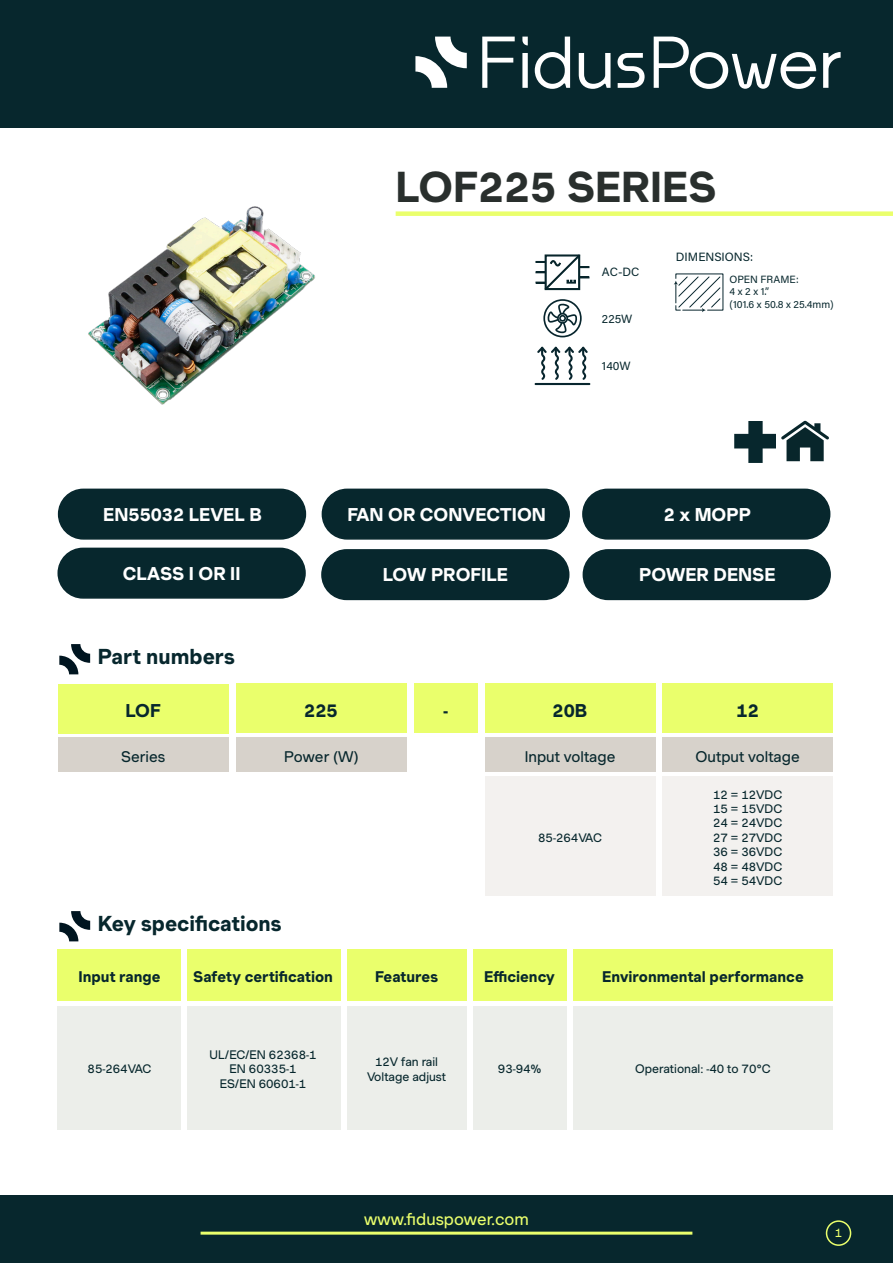
<style>
.page{position:relative;width:893px;height:1263px;background:#fff}
.page>*{position:absolute;margin:0;border:0;box-sizing:border-box;transform-origin:0 0}
._1st_Page_Part_Number{font:700 42px "Muoto";color:#292f2d}
.Green_Titles{font:700 21px "Muoto";color:#07272d}
._1st_Page_Features{font:700 18px "Muoto";color:#fff}
.Data_On_Left{font:700 18px "Muoto";color:#07272d}
.t1{font:16.5px "Muoto";color:#eaff6c}
.Data_On_Left-2{font:700 15px "Muoto";color:#07272d}
.Data_On_Left-3{font:15px "Muoto";color:#07272d}
.Data_On_Left-4{font:12px "Muoto";color:#07272d}
.Data_On_Left-5{font:12px "Acumin Variable Concept";color:#07272d}
.Data_On_Left-6{font:12px "Muoto";color:#eaff6c}
.Data_On_Left-7{font:10.5px "Acumin Variable Concept";color:#07272d}
</style>
<div class="page">
<div style="left:0;top:0;width:893px;height:128px;background:#07272d"></div>
<div style="left:0;top:1196px;width:893px;height:67px;background:#07272d"></div>
<hr style="left:201px;top:1231px;width:491px;height:3px;background:#eaff6c">
<div style="left:826px;top:1220px;width:25px;height:26px;border:2px solid #eaff6c;border-radius:50%"></div>
<div style="left:59px;top:489px;width:246px;height:50px;background:#07272d;border-radius:25px"></div>
<div style="left:58px;top:489px;width:248px;height:51px;border:2px solid #07272d;border-radius:25px"></div>
<div style="left:396px;top:211px;width:497px;height:5px;background:#eaff6c"></div>
<div style="left:58px;top:548px;width:247px;height:50px;background:#07272d;border-radius:25px"></div>
<div style="left:57px;top:548px;width:249px;height:51px;border:2px solid #07272d;border-radius:25px"></div>
<div style="left:583px;top:489px;width:247px;height:50px;background:#07272d;border-radius:25px"></div>
<div style="left:582px;top:489px;width:248px;height:51px;border:2px solid #07272d;border-radius:25px"></div>
<div style="left:322px;top:489px;width:247px;height:50px;background:#07272d;border-radius:25px"></div>
<div style="left:322px;top:489px;width:248px;height:51px;border:2px solid #07272d;border-radius:25px"></div>
<div style="left:322px;top:550px;width:247px;height:49px;background:#07272d;border-radius:25px"></div>
<div style="left:321px;top:549px;width:248px;height:51px;border:2px solid #07272d;border-radius:25px"></div>
<div style="left:583px;top:550px;width:247px;height:49px;background:#07272d;border-radius:25px"></div>
<div style="left:583px;top:549px;width:248px;height:51px;border:2px solid #07272d;border-radius:25px"></div>
<div style="left:58px;top:684px;width:170px;height:49px;background:#eaff6c"></div>
<div style="left:236px;top:683px;width:171px;height:50px;background:#eaff6c"></div>
<div style="left:485px;top:683px;width:170px;height:50px;background:#eaff6c"></div>
<div style="left:663px;top:683px;width:170px;height:50px;background:#eaff6c"></div>
<div style="left:58px;top:737px;width:170px;height:34px;background:#d7d2cb"></div>
<div style="left:485px;top:776px;width:170px;height:119px;background:#f3f1ef"></div>
<div style="left:414px;top:683px;width:64px;height:50px;background:#eaff6c"></div>
<div style="left:485px;top:738px;width:170px;height:34px;background:#d7d2cb"></div>
<div style="left:663px;top:776px;width:170px;height:119px;background:#f3f1ef"></div>
<div style="left:663px;top:738px;width:170px;height:34px;background:#d7d2cb"></div>
<div style="left:236px;top:737px;width:171px;height:34px;background:#d7d2cb"></div>
<div style="left:473px;top:1006px;width:93px;height:123px;background:#eceeea"></div>
<div style="left:57px;top:1006px;width:124px;height:123px;background:#eceeea"></div>
<div style="left:573px;top:949px;width:260px;height:51px;background:#eaff6c"></div>
<div style="left:347px;top:1006px;width:119px;height:123px;background:#eceeea"></div>
<div style="left:347px;top:949px;width:119px;height:51px;background:#eaff6c"></div>
<div style="left:57px;top:949px;width:124px;height:51px;background:#eaff6c"></div>
<div style="left:187px;top:949px;width:153px;height:51px;background:#eaff6c"></div>
<div style="left:187px;top:1006px;width:153px;height:123px;background:#eceeea"></div>
<div style="left:473px;top:949px;width:93px;height:51px;background:#eaff6c"></div>
<div style="left:573px;top:1006px;width:260px;height:123px;background:#eceeea"></div>
<svg style="left:59px;top:911px;width:31px;height:30px"></svg>
<svg style="left:59px;top:644px;width:31px;height:30px"></svg>
<svg style="left:543px;top:299px;width:39px;height:38px"></svg>
<svg style="left:537px;top:347px;width:51px;height:33px"></svg>
<hr style="left:535px;top:383px;width:55px;height:2px;background:#08262e">
<svg style="left:674px;top:273px;width:50px;height:39px"></svg>
<svg style="left:482px;top:37px;width:33px;height:51px"></svg>
<svg style="left:522px;top:37px;width:6px;height:51px"></svg>
<svg style="left:535px;top:37px;width:35px;height:52px"></svg>
<svg style="left:579px;top:53px;width:31px;height:36px"></svg>
<svg style="left:617px;top:53px;width:28px;height:35px"></svg>
<svg style="left:654px;top:37px;width:162px;height:52px"></svg>
<svg style="left:823px;top:52px;width:18px;height:36px"></svg>
<svg style="left:415px;top:37px;width:52px;height:51px"></svg>
<img style="left:88px;top:206px;width:227px;height:199px">
<img style="left:734px;top:421px;width:42px;height:41px">
<svg style="left:781px;top:421px;width:48px;height:40px"></svg>
<svg style="left:536px;top:255px;width:53px;height:35px"></svg>
<p class="_1st_Page_Part_Number" style="left:396px;top:155px;width:323px">LOF225 SERIES</p>
<p class="Data_On_Left-5" style="left:602px;top:264px;width:39px">AC-DC</p>
<p class="Data_On_Left-5" style="left:602px;top:310px;width:32px">225W</p>
<p class="Data_On_Left-5" style="left:602px;top:358px;width:30px">140W</p>
<p class="Data_On_Left-5" style="left:676px;top:249px;width:79px">DIMENSIONS:</p>
<p class="Data_On_Left-7" style="left:729px;top:272px;width:71px">OPEN FRAME:</p>
<p class="Data_On_Left-7" style="left:729px;top:284px;width:41px">4 x 2 x 1.”</p>
<p class="Data_On_Left-7" style="left:729px;top:297px;width:106px">(101.6 x 50.8 x 25.4mm)</p>
<p class="_1st_Page_Features" style="left:103px;top:501px;width:160px">EN55032 LEVEL B</p>
<p class="_1st_Page_Features" style="left:348px;top:501px;width:200px">FAN OR CONVECTION</p>
<p class="_1st_Page_Features" style="left:664px;top:501px;width:89px">2 x MOPP</p>
<p class="_1st_Page_Features" style="left:123px;top:561px;width:119px">CLASS I OR II</p>
<p class="_1st_Page_Features" style="left:383px;top:561px;width:127px">LOW PROFILE</p>
<p class="_1st_Page_Features" style="left:639px;top:561px;width:138px">POWER DENSE</p>
<p class="Green_Titles" style="left:98px;top:641px;width:139px">Part numbers</p>
<p class="Data_On_Left" style="left:125px;top:697px;width:37px">LOF</p>
<p class="Data_On_Left" style="left:304px;top:697px;width:35px">225</p>
<p class="Data_On_Left" style="left:553px;top:697px;width:36px">20B</p>
<p class="Data_On_Left" style="left:736px;top:697px;width:24px">12</p>
<p class="Data_On_Left" style="left:443px;top:697px;width:6px">-</p>
<p class="Data_On_Left-3" style="left:121px;top:745px;width:46px">Series</p>
<p class="Data_On_Left-3" style="left:284px;top:745px;width:76px">Power (W)</p>
<p class="Data_On_Left-3" style="left:525px;top:745px;width:92px">Input voltage</p>
<p class="Data_On_Left-3" style="left:696px;top:745px;width:106px">Output voltage</p>
<p class="Data_On_Left-4" style="left:538px;top:829px;width:65px">85-264VAC</p>
<p class="Data_On_Left-4" style="left:713px;top:785px;width:71px">12 = 12VDC</p>
<p class="Data_On_Left-4" style="left:713px;top:800px;width:71px">15 = 15VDC</p>
<p class="Data_On_Left-4" style="left:713px;top:814px;width:71px">24 = 24VDC</p>
<p class="Data_On_Left-4" style="left:713px;top:829px;width:71px">27 = 27VDC</p>
<p class="Data_On_Left-4" style="left:713px;top:843px;width:71px">36 = 36VDC</p>
<p class="Data_On_Left-4" style="left:713px;top:857px;width:71px">48 = 48VDC</p>
<p class="Data_On_Left-4" style="left:713px;top:872px;width:71px">54 = 54VDC</p>
<p class="Green_Titles" style="left:98px;top:907px;width:185px">Key specifications</p>
<p class="Data_On_Left-2" style="left:79px;top:965px;width:84px">Input range</p>
<p class="Data_On_Left-2" style="left:193px;top:965px;width:141px">Safety certification</p>
<p class="Data_On_Left-2" style="left:375px;top:965px;width:64px">Features</p>
<p class="Data_On_Left-2" style="left:484px;top:965px;width:72px">Efficiency</p>
<p class="Data_On_Left-2" style="left:602px;top:965px;width:203px">Environmental performance</p>
<p class="Data_On_Left-4" style="left:88px;top:1060px;width:65px">85-264VAC</p>
<p class="Data_On_Left-4" style="left:209px;top:1046px;width:109px">UL/EC/EN 62368-1</p>
<p class="Data_On_Left-4" style="left:230px;top:1060px;width:68px">EN 60335-1</p>
<p class="Data_On_Left-4" style="left:220px;top:1075px;width:88px">ES/EN 60601-1</p>
<p class="Data_On_Left-4" style="left:375px;top:1053px;width:65px">12V fan rail</p>
<p class="Data_On_Left-4" style="left:367px;top:1067px;width:81px">Voltage adjust</p>
<p class="Data_On_Left-4" style="left:498px;top:1060px;width:45px">93-94%</p>
<p class="Data_On_Left-4" style="left:635px;top:1060px;width:137px">Operational: -40 to 70°C</p>
<h3 class="t1" style="left:364px;top:1207px;width:166px">www.fiduspower.com</h3>
<p class="Data_On_Left-6" style="left:835px;top:1224px;width:9px">1</p>
</div>
